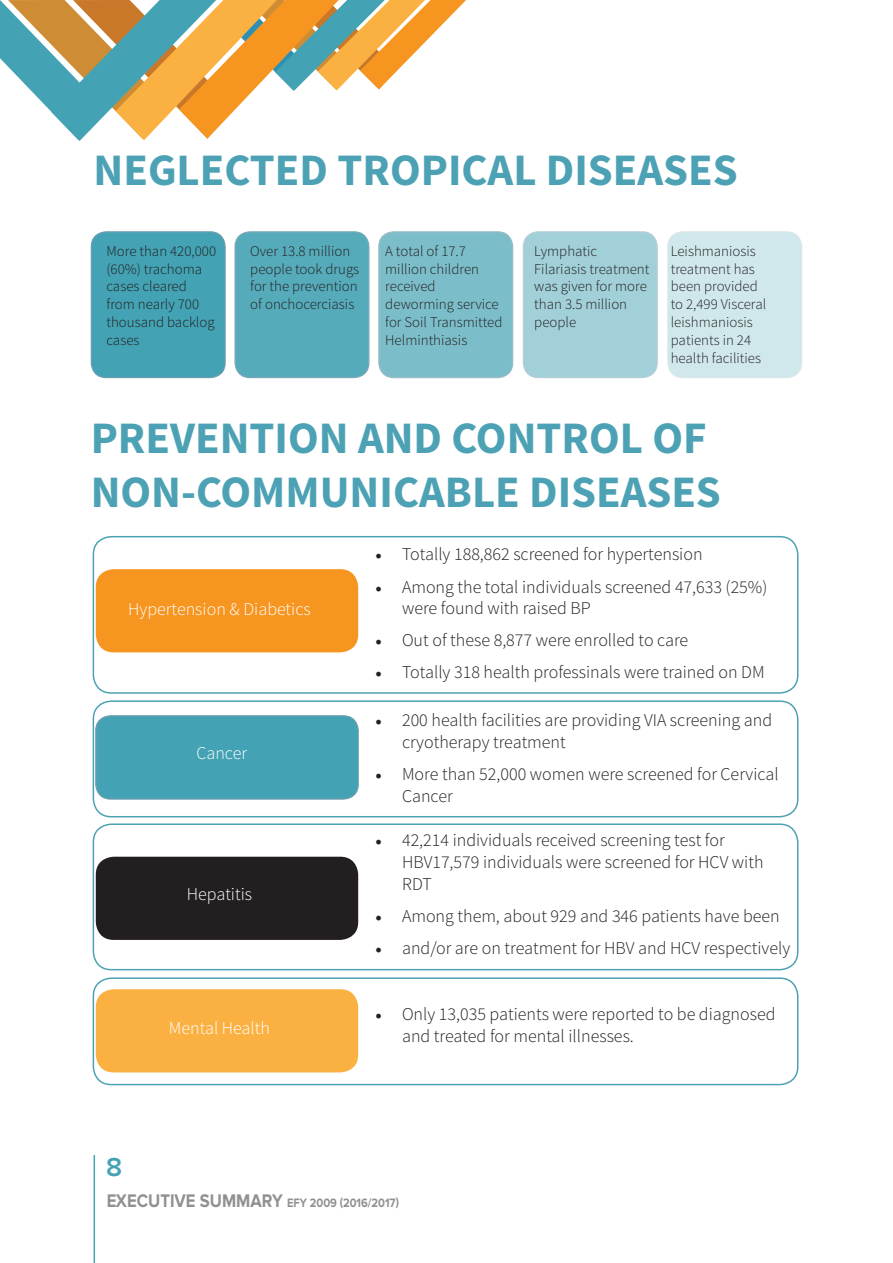
<style>
.page{position:relative;width:893px;height:1263px;background:#fff}
.page>*{position:absolute;margin:0;border:0;box-sizing:border-box;transform-origin:0 0}
.t1{font:700 45px/54px "Source Sans Pro";color:#4ca2b4}
.t2{font:600 27px "Proxima Nova A";color:#43a2b3}
.t3{font:300 18px/21.6px "Source Sans Pro";color:#231f20}
.t4{font:300 18px "Source Sans Pro";color:#fff}
.t5{font:300 14.85px/17.9px "Source Sans Pro";color:#231f20}
.t6{font:700 12.6px "Proxima Nova A";color:#231f20;scale:.88 1}
.s1{font-family:"Minion Pro";font-weight:400}
.s2{font-size:18.9px}
</style>
<div class="page">
<hr style="left:94px;top:1155px;width:1px;height:108px;background:#43a2b3">
<svg style="left:0;top:0;width:466px;height:141px"></svg>
<div style="left:91px;top:232px;width:134px;height:146px;background:#43a2b3;border-radius:15px"></div>
<div style="left:91px;top:231px;width:135px;height:147px;border:1px solid #6e9eaf;border-radius:15px"></div>
<div style="left:96px;top:569px;width:262px;height:83px;background:#f79521;border-radius:18px"></div>
<div style="left:96px;top:716px;width:262px;height:83px;background:#43a2b3;border-radius:15px"></div>
<div style="left:95px;top:715px;width:264px;height:85px;border:1px solid #6e9eaf;border-radius:15px"></div>
<div style="left:96px;top:857px;width:262px;height:83px;background:#231f20;border-radius:18px"></div>
<div style="left:96px;top:989px;width:262px;height:83px;background:#fbb142;border-radius:18px"></div>
<div style="left:235px;top:232px;width:134px;height:146px;background:#56abba;border-radius:15px"></div>
<div style="left:234px;top:231px;width:135px;height:147px;border:1px solid #6e9eaf;border-radius:15px"></div>
<div style="left:379px;top:232px;width:134px;height:146px;background:#7bbec9;border-radius:15px"></div>
<div style="left:378px;top:231px;width:135px;height:147px;border:1px solid #6e9eaf;border-radius:15px"></div>
<div style="left:523px;top:232px;width:134px;height:146px;background:#a1d0d9;border-radius:15px"></div>
<div style="left:523px;top:231px;width:135px;height:147px;border:1px solid #6e9eaf;border-radius:15px"></div>
<div style="left:668px;top:232px;width:134px;height:146px;background:#d0e8ec;border-radius:15px"></div>
<div style="left:667px;top:231px;width:135px;height:147px;border:1px solid #6e9eaf;border-radius:15px"></div>
<div style="left:93px;top:536px;width:705px;height:158px;border:2px solid #4ca2b4;border-radius:18px"></div>
<div style="left:93px;top:700px;width:705px;height:117px;border:2px solid #4ca2b4;border-radius:18px"></div>
<div style="left:93px;top:823px;width:705px;height:147px;border:2px solid #4ca2b4;border-radius:18px"></div>
<div style="left:93px;top:977px;width:705px;height:108px;border:2px solid #4ca2b4;border-radius:18px"></div>
<h1 class="t1" style="left:94px;top:144px;width:645px">NEGLECTED TROPICAL DISEASES</h1>
<p class="t5" style="left:106px;top:242px;width:111px">More than 420,000 (60%) trachoma cases cleared from nearly 700 thousand backlog cases</p>
<p class="t5" style="left:250px;top:242px;width:110px">Over 13.8 million people took drugs for the prevention of onchocerciasis</p>
<p class="t5" style="left:385px;top:242px;width:119px">A total of 17.7 million children received deworming service for Soil Transmitted<br>Helminthiasis</p>
<p class="t5" style="left:534px;top:242px;width:117px">Lymphatic<br>Filariasis treatment was given for more than 3.5 million people</p>
<p class="t5" style="left:671px;top:242px;width:97px">Leishmaniosis treatment has been provided to 2,499 Visceral leishmaniosis patients in 24 health facilities</p>
<h1 class="t1" style="left:91px;top:412px;width:632px">PREVENTION AND CONTROL OF<br>NON-COMMUNICABLE DISEASES</h1>
<p class="t4" style="left:128px;top:598px;width:184px">Hypertension &amp; Diabetics</p>
<p class="t4" style="left:196px;top:742px;width:52px">Cancer</p>
<p class="t4" style="left:187px;top:883px;width:67px">Hepatitis</p>
<p class="t4" style="left:169px;top:1017px;width:103px">Mental Health</p>
<p class="t3" style="left:375px;top:544px;width:329px"><span class="s1">•</span> Totally 188,862 screened for hypertension</p>
<p class="t3" style="left:402px;top:576px;width:367px;text-indent:-27px"><span class="s1">•</span> Among the total individuals screened 47,633 (25%) were found with raised BP</p>
<p class="t3" style="left:375px;top:630px;width:315px"><span class="s1">•</span> Out of these 8,877 were enrolled to care</p>
<p class="t3" style="left:375px;top:662px;width:391px"><span class="s1">•</span> Totally 318 health professinals were trained on DM</p>
<p class="t3" style="left:402px;top:710px;width:372px;text-indent:-27px"><span class="s1">•</span> 200 health facilities are providing VIA screening and cryotherapy treatment</p>
<p class="t3" style="left:402px;top:763px;width:378px;text-indent:-27px"><span class="s1">•</span> More than 52,000 women were screened for Cervical<br>Cancer</p>
<p class="t3" style="left:402px;top:830px;width:363px;text-indent:-27px"><span class="s1">•</span> 42,214 individuals received screening test for<br>HBV17,579 individuals were screened for HCV with<br>RDT</p>
<p class="t3" style="left:375px;top:905px;width:406px"><span class="s1">•</span> Among them, about 929 and 346 patients have been</p>
<p class="t3" style="left:375px;top:937px;width:417px"><span class="s1">•</span> and/or are on treatment for HBV and HCV respectively</p>
<p class="t3" style="left:402px;top:1003px;width:375px;text-indent:-27px"><span class="s1">•</span> Only 13,035 patients were reported to be diagnosed and treated for mental illnesses.</p>
<h2 class="t2" style="left:106px;top:1152px;width:18px">8</h2>
<p class="t6" style="left:106px;top:1196px;width:334px"><span class="s2">EXECUTIVE SUMMARY</span> EFY 2009 (2016/2017)</p>
</div>
